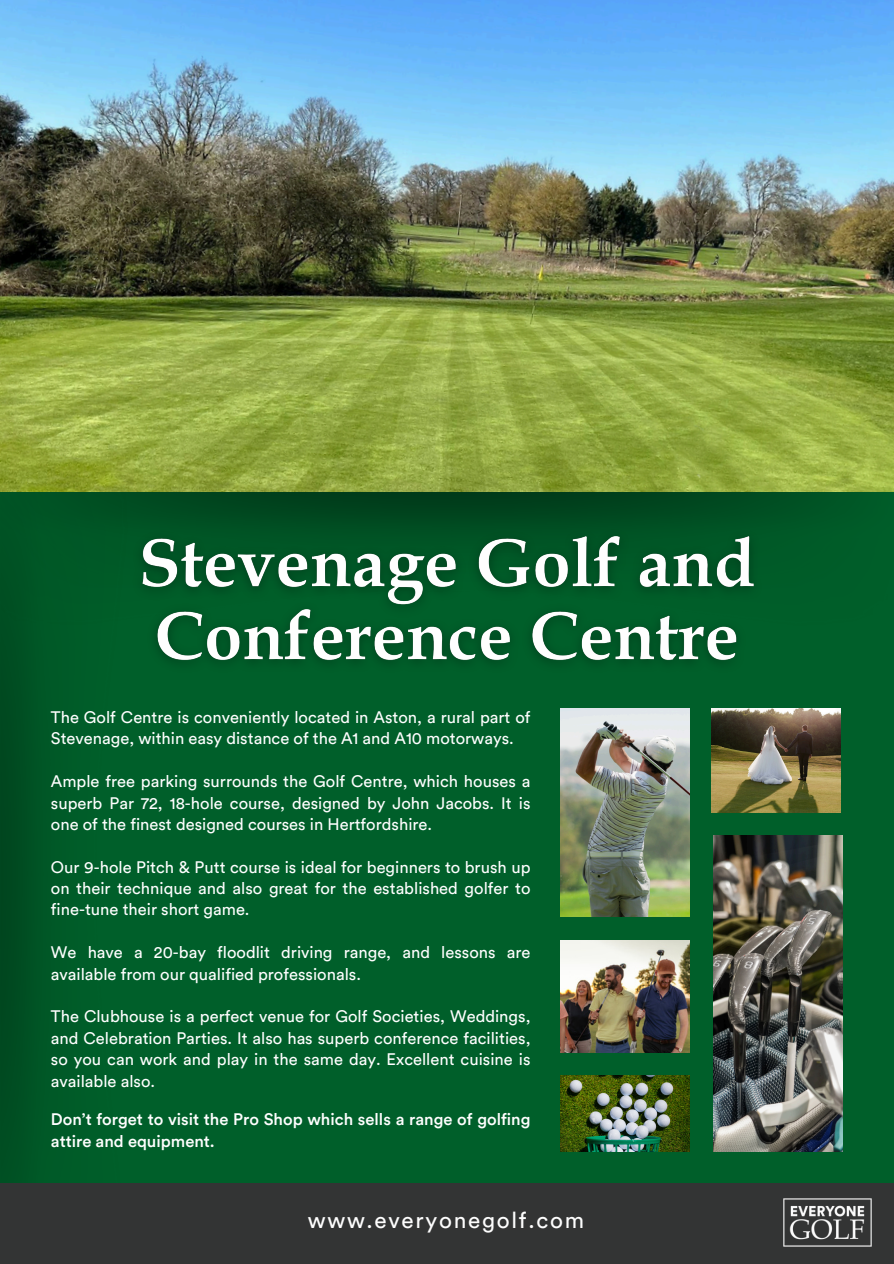
<style>
.page{position:relative;width:894px;height:1264px;background:#fff}
.page>*{position:absolute;margin:0;border:0;box-sizing:border-box;transform-origin:0 0}
.t1{font:22.5px "Circular Std";letter-spacing:.075em;color:#fefefe}
.t2{font:16.5px/21.3px "Circular Std";color:#fefefe;text-align:justify}
.t3{font:500 16.5px/21.3px "Circular Std";color:#fefefe}
</style>
<div class="page">
<div style="left:0;top:0;width:893px;height:1263px;background:#005f2a"></div>
<img style="left:0;top:0;width:893px;height:492px">
<img style="left:560px;top:708px;width:129px;height:208px">
<img style="left:711px;top:708px;width:129px;height:104px">
<img style="left:713px;top:836px;width:129px;height:315px">
<img style="left:560px;top:940px;width:129px;height:112px">
<img style="left:560px;top:1075px;width:129px;height:76px">
<img style="left:152px;top:520px;width:619px;height:143px">
<img style="left:0;top:492px;width:152px;height:691px">
<div style="left:0;top:1183px;width:893px;height:80px;background:#333434"></div>
<img style="left:783px;top:1198px;width:89px;height:48px">
<p class="t2" style="left:51px;top:707px;width:481px">The Golf Centre is conveniently located in Aston, a rural part of<br>Stevenage, within easy distance of the A1 and A10 motorways.</p>
<p class="t2" style="left:51px;top:771px;width:481px">Ample free parking surrounds the Golf Centre, which houses a superb Par 72, 18-hole course, designed by John Jacobs. It is one of the finest designed courses in Hertfordshire.</p>
<p class="t2" style="left:51px;top:857px;width:481px">Our 9-hole Pitch &amp; Putt course is ideal for beginners to brush up on their technique and also great for the established golfer to fine-tune their short game.</p>
<p class="t2" style="left:51px;top:942px;width:481px">We have a 20-bay floodlit driving range, and lessons are available from our qualified professionals.</p>
<p class="t2" style="left:51px;top:1006px;width:481px">The Clubhouse is a perfect venue for Golf Societies, Weddings, and Celebration Parties. It also has superb conference facilities, so you can work and play in the same day. Excellent cuisine is available also.</p>
<p class="t3" style="left:51px;top:1109px;width:481px">Don’t forget to visit the Pro Shop which sells a range of golfing attire and equipment.</p>
<p class="t1" style="left:308px;top:1210px;width:278px">www.everyonegolf.com</p>
</div>
